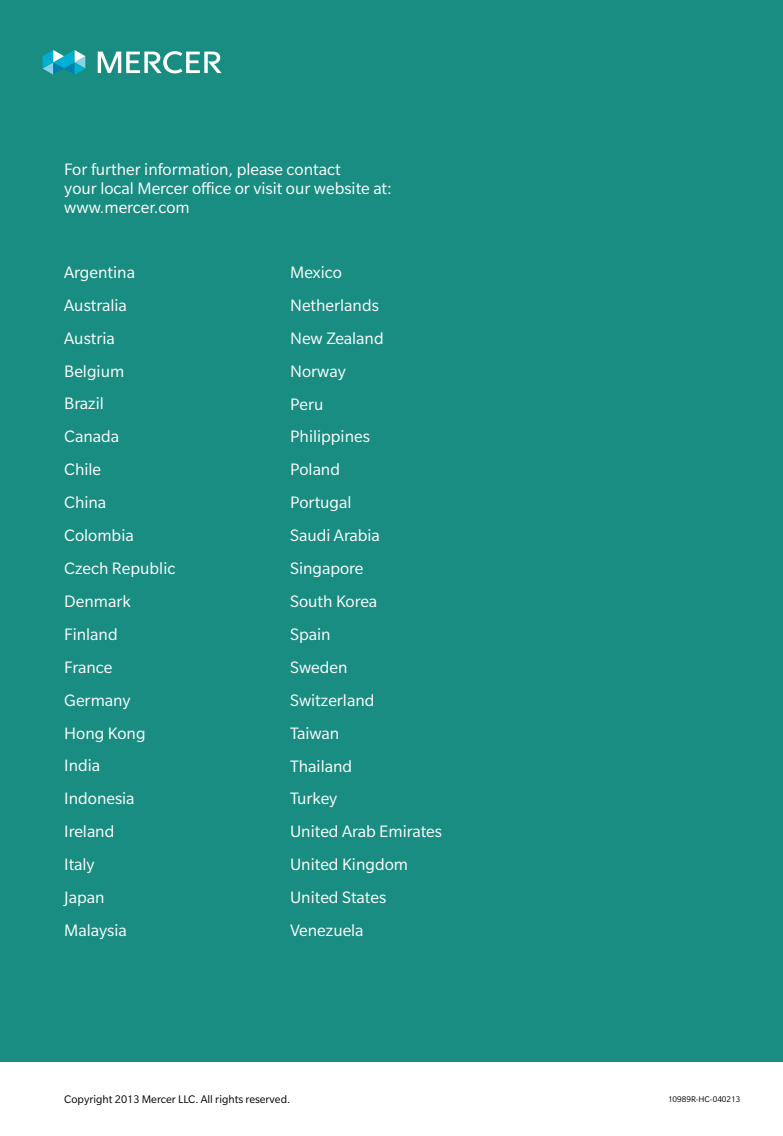
<style>
.page{position:relative;width:783px;height:1136px;background:#fff}
.page>*{position:absolute;margin:0;border:0;box-sizing:border-box;transform-origin:0 0}
.t1{font:18px/32.8px "Slate Pro";color:#fff}
.t2{font:12px "Slate Pro";color:#000}
.t3{font:9px "Slate Pro";color:#000}
</style>
<div class="page">
<div style="left:0;top:0;width:782px;height:1061px;background:#1a8d83"></div>
<svg style="left:43px;top:50px;width:42px;height:25px"></svg>
<svg style="left:98px;top:51px;width:123px;height:22px"></svg>
<p class="t1" style="left:64px;top:159px;width:329px;line-height:19.2px">For further information, please contact<br>your local Mercer office or visit our website at: www.mercer.com</p>
<p class="t1" style="left:64px;top:255px;width:113px">Argentina<br>Australia<br>Austria<br>Belgium<br>Brazil<br>Canada<br>Chile<br>China<br>Colombia<br>Czech Republic<br>Denmark<br>Finland<br>France<br>Germany<br>Hong Kong<br>India<br>Indonesia<br>Ireland<br>Italy<br>Japan<br>Malaysia</p>
<p class="t1" style="left:290px;top:256px;width:153px">Mexico<br>Netherlands<br>New Zealand<br>Norway<br>Peru<br>Philippines<br>Poland<br>Portugal<br>Saudi Arabia<br>Singapore<br>South Korea<br>Spain<br>Sweden<br>Switzerland<br>Taiwan<br>Thailand<br>Turkey<br>United Arab Emirates<br>United Kingdom<br>United States<br>Venezuela</p>
<p class="t2" style="left:64px;top:1093px;width:227px">Copyright 2013 Mercer LLC. All rights reserved.</p>
<p class="t3" style="left:667px;top:1094px;width:74px">10989R-HC-040213</p>
</div>
